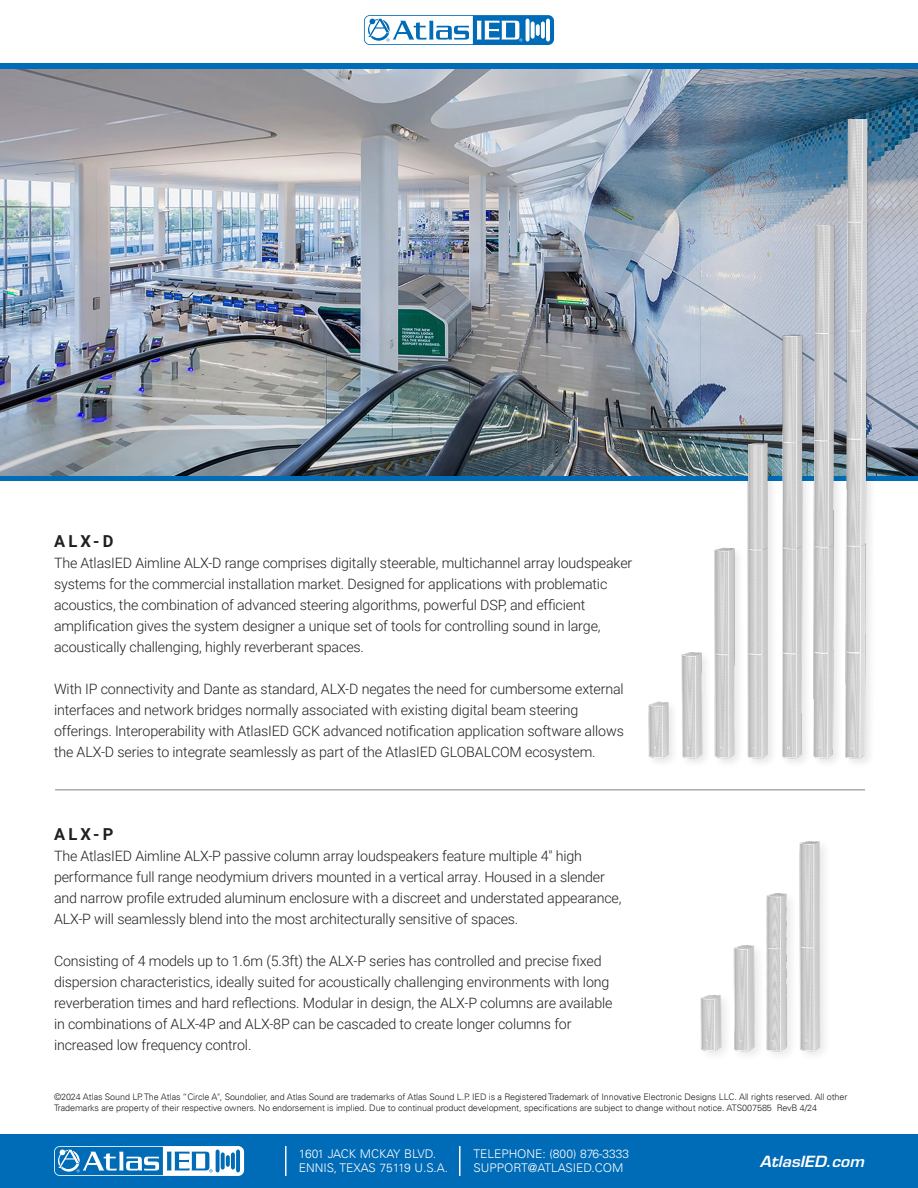
<style>
.page{position:relative;width:918px;height:1188px;background:#fff}
.page>*{position:absolute;margin:0;border:0;box-sizing:border-box;transform-origin:0 0}
.t1{font:700 16.5px "Roboto";letter-spacing:.2em;color:#231f20}
.t2{font:italic 600 15px "Eurostile LT Std";color:#fff;scale:1.05 1}
.t3{font:300 14.25px/21px "Roboto";letter-spacing:-.01em;color:#231f20}
.t4{font:300 12px/13.5px "Univers LT";color:#fff}
.t5{font:300 9px/10.8px "Univers LT";letter-spacing:-.01em;color:#231f20}
</style>
<div class="page">
<img style="left:0;top:68px;width:918px;height:408px">
<svg style="left:364px;top:15px;width:190px;height:30px"></svg>
<svg style="left:526px;top:19px;width:4px;height:23px"></svg>
<hr style="left:546px;top:19px;width:4px;height:23px;background:#fff;border-radius:2px">
<svg style="left:531px;top:21px;width:4px;height:18px"></svg>
<svg style="left:541px;top:21px;width:4px;height:18px"></svg>
<svg style="left:536px;top:24px;width:4px;height:12px"></svg>
<svg style="left:365px;top:16px;width:157px;height:28px"></svg>
<div style="left:0;top:1134px;width:918px;height:54px;background:#006bb6"></div>
<svg style="left:54px;top:1146px;width:190px;height:30px"></svg>
<hr style="left:285px;top:1146px;width:2px;height:30px;background:#fff">
<hr style="left:459px;top:1146px;width:1px;height:30px;background:#fff">
<hr style="left:55px;top:789px;width:810px;height:1px;background:#808285">
<hr style="left:0;top:64px;width:918px;height:4px;background:#006bb6">
<div style="left:0;top:476px;width:918px;height:5px;background:#006bb6"></div>
<img style="left:700px;top:841px;width:124px;height:214px">
<img style="left:606px;top:120px;width:275px;height:643px">
<p class="t1" style="left:54px;top:529px;width:61px">ALX-D</p>
<p class="t3" style="left:54px;top:552px;width:580px">The AtlasIED Aimline ALX-D range comprises digitally steerable, multichannel array loudspeaker systems for the commercial installation market. Designed for applications with problematic acoustics, the combination of advanced steering algorithms, powerful DSP, and efficient amplification gives the system designer a unique set of tools for controlling sound in large, acoustically challenging, highly reverberant spaces.</p>
<p class="t3" style="left:54px;top:678px;width:571px">With IP connectivity and Dante as standard, ALX-D negates the need for cumbersome external interfaces and network bridges normally associated with existing digital beam steering offerings. Interoperability with AtlasIED GCK advanced notification application software allows the ALX-D series to integrate seamlessly as part of the AtlasIED GLOBALCOM ecosystem.</p>
<p class="t1" style="left:54px;top:823px;width:61px">ALX-P</p>
<p class="t3" style="left:54px;top:845px;width:569px">The AtlasIED Aimline ALX-P passive column array loudspeakers feature multiple 4" high performance full range neodymium drivers mounted in a vertical array. Housed in a slender and narrow profile extruded aluminum enclosure with a discreet and understated appearance, ALX-P will seamlessly blend into the most architecturally sensitive of spaces.</p>
<p class="t3" style="left:54px;top:950px;width:560px">Consisting of 4 models up to 1.6m (5.3ft) the ALX-P series has controlled and precise fixed dispersion characteristics, ideally suited for acoustically challenging environments with long reverberation times and hard reflections. Modular in design, the ALX-P columns are available in combinations of ALX-4P and ALX-8P can be cascaded to create longer columns for increased low frequency control.</p>
<p class="t5" style="left:54px;top:1091px;width:795px">©2024 Atlas Sound LP. The Atlas “Circle A", Soundolier, and Atlas Sound are trademarks of Atlas Sound L.P. IED is a Registered Trademark of Innovative Electronic Designs LLC. All rights reserved. All other<br>Trademarks are property of their respective owners. No endorsement is implied. Due to continual product development, specifications are subject to change without notice. ATS007585 RevB 4/24</p>
<p class="t4" style="left:299px;top:1147px;width:151px">1601 JACK MCKAY BLVD.<br>ENNIS, TEXAS 75119 U.S.A.</p>
<p class="t4" style="left:473px;top:1147px;width:157px">TELEPHONE: (800) 876-3333</p>
<p class="t4" style="left:473px;top:1161px;width:152px">SUPPORT@ATLASIED.COM</p>
<p class="t2" style="left:760px;top:1152px;width:101px">AtlasIED.com</p>
</div>
